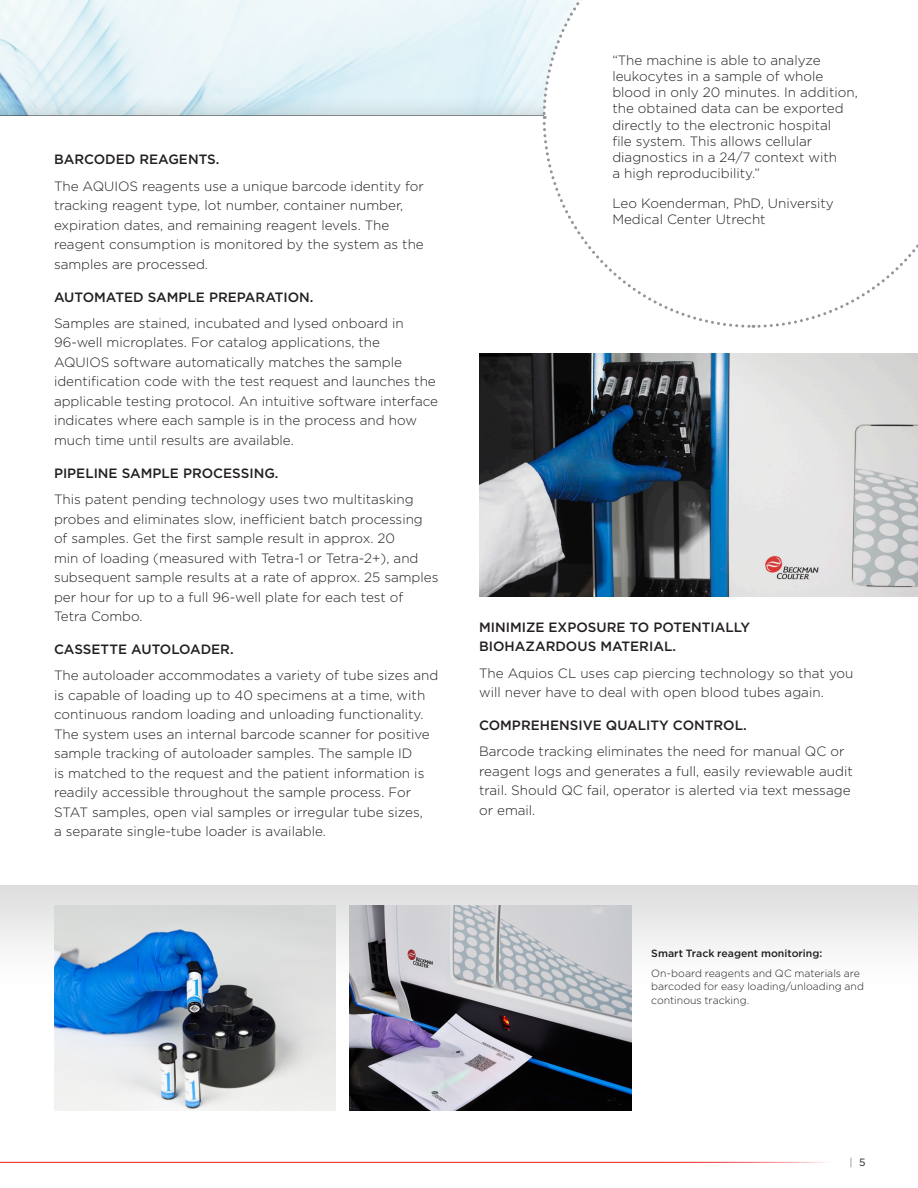
<style>
.page{position:relative;width:918px;height:1188px;background:#fff}
.page>*{position:absolute;margin:0;border:0;box-sizing:border-box;transform-origin:0 0}
.Body_Copy{font:300 13.5px/19.5px "Gotham";color:#231f20}
.Body_Copy-2{font:500 13.5px/19.5px "Gotham";color:#231f20}
.t1{font:300 10.5px/13.5px "Gotham";color:#231f20}
.t2{font:500 10.5px "Gotham";color:#231f20}
.t3{font:10.5px "Gotham";color:#7e868d}
.s1{color:#231f20}
</style>
<div class="page">
<hr style="left:0;top:1162px;width:835px;height:1px;background:#ee1d23">
<img style="left:0;top:0;width:541px;height:94px">
<div style="left:0;top:94px;width:918px;height:66px;background:#231f20;opacity:.4"></div>
<div style="left:0;top:116px;width:918px;height:996px;background:#fff"></div>
<svg style="left:0;top:886px;width:918px;height:225px"></svg>
<svg style="left:541px;top:0;width:377px;height:328px"></svg>
<img style="left:480px;top:354px;width:438px;height:242px">
<img style="left:54px;top:905px;width:282px;height:205px">
<img style="left:350px;top:905px;width:282px;height:205px">
<p class="Body_Copy-2" style="left:54px;top:150px;width:167px">BARCODED REAGENTS.</p>
<p class="Body_Copy" style="left:54px;top:176px;width:372px">The AQUIOS reagents use a unique barcode identity for tracking reagent type, lot number, container number, expiration dates, and remaining reagent levels. The reagent consumption is monitored by the system as the samples are processed.</p>
<p class="Body_Copy-2" style="left:54px;top:287px;width:261px">AUTOMATED SAMPLE PREPARATION.</p>
<p class="Body_Copy" style="left:54px;top:313px;width:386px">Samples are stained, incubated and lysed onboard in 96-well microplates. For catalog applications, the AQUIOS software automatically matches the sample identification code with the test request and launches the applicable testing protocol. An intuitive software interface indicates where each sample is in the process and how much time until results are available.</p>
<p class="Body_Copy-2" style="left:54px;top:463px;width:226px">PIPELINE SAMPLE PROCESSING.</p>
<p class="Body_Copy" style="left:54px;top:489px;width:386px">This patent pending technology uses two multitasking probes and eliminates slow, inefficient batch processing of samples. Get the first sample result in approx. 20<br>min of loading (measured with Tetra-1 or Tetra-2+), and subsequent sample results at a rate of approx. 25 samples per hour for up to a full 96-well plate for each test of Tetra Combo.</p>
<p class="Body_Copy-2" style="left:54px;top:639px;width:181px">CASSETTE AUTOLOADER.</p>
<p class="Body_Copy" style="left:54px;top:665px;width:386px">The autoloader accommodates a variety of tube sizes and is capable of loading up to 40 specimens at a time, with continuous random loading and unloading functionality.<br>The system uses an internal barcode scanner for positive sample tracking of autoloader samples. The sample ID<br>is matched to the request and the patient information is readily accessible throughout the sample process. For STAT samples, open vial samples or irregular tube sizes,<br>a separate single-tube loader is available.</p>
<p class="Body_Copy" style="left:612px;top:52px;width:247px;line-height:16.2px">“The machine is able to analyze leukocytes in a sample of whole blood in only 20 minutes. In addition, the obtained data can be exported directly to the electronic hospital<br>file system. This allows cellular diagnostics in a 24/7 context with<br>a high reproducibility.”</p>
<p class="Body_Copy" style="left:612px;top:195px;width:223px;line-height:16.2px">Leo Koenderman, PhD, University<br>Medical Center Utrecht</p>
<p class="Body_Copy-2" style="left:479px;top:617px;width:272px">MINIMIZE EXPOSURE TO POTENTIALLY<br>BIOHAZARDOUS MATERIAL.</p>
<p class="Body_Copy" style="left:479px;top:663px;width:376px">The Aquios CL uses cap piercing technology so that you will never have to deal with open blood tubes again.</p>
<p class="Body_Copy-2" style="left:479px;top:715px;width:269px">COMPREHENSIVE QUALITY CONTROL.</p>
<p class="Body_Copy" style="left:479px;top:741px;width:375px">Barcode tracking eliminates the need for manual QC or reagent logs and generates a full, easily reviewable audit trail. Should QC fail, operator is alerted via text message or email.</p>
<p class="t2" style="left:651px;top:946px;width:173px">Smart Track reagent monitoring:</p>
<p class="t1" style="left:651px;top:966px;width:214px">On-board reagents and QC materials are barcoded for easy loading/unloading and continous tracking.</p>
<p class="t3" style="left:850px;top:1155px;width:17px">| <span class="s1">5</span></p>
</div>
